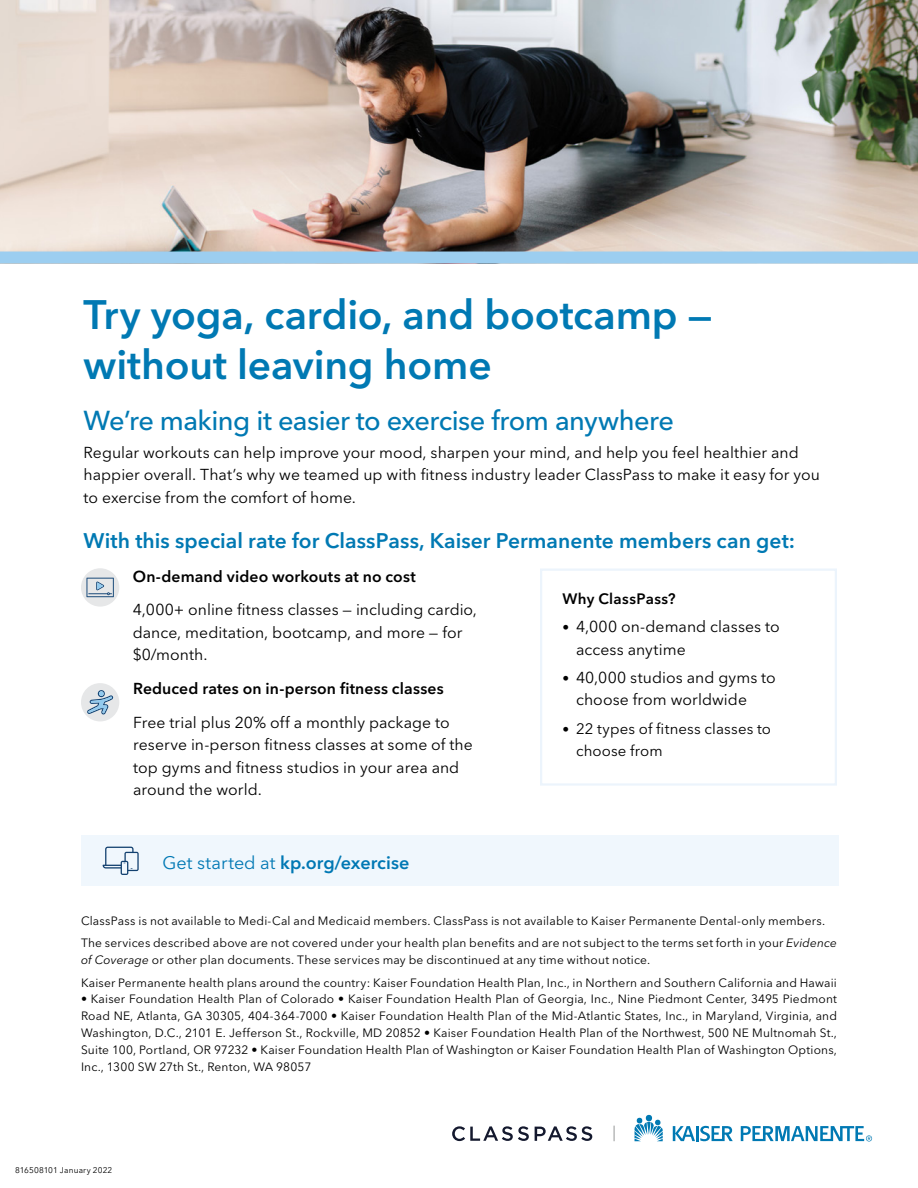
<style>
.page{position:relative;width:918px;height:1188px;background:#fff}
.page>*{position:absolute;margin:0;border:0;box-sizing:border-box;transform-origin:0 0}
.t1{font:600 40.8px/50.7px "Avenir Next LT Pro";letter-spacing:-.005em;color:#0079b3}
.t2{font:500 27.15px "Avenir Next LT Pro";letter-spacing:-.02em;color:#0079b3}
.t3{font:600 21px "Avenir Next LT Pro";color:#0079b3}
.KP_Body{font:600 18px "Avenir Next LT Pro";letter-spacing:.005em;color:#0078b4}
.KP_Body-2{font:15.75px/22.5px "Avenir Next LT Pro";letter-spacing:.005em;color:#000}
.t4{font:600 15.75px "Avenir Next LT Pro";letter-spacing:.01em;color:#000}
.t5{font:15px/22.5px "Avenir Next LT Pro";letter-spacing:.01em;color:#000}
.t6{font:600 15px "Avenir Next LT Pro";letter-spacing:.025em;color:#000}
.KP_Body-3{font:12px/16.8px "Avenir Next LT Pro";letter-spacing:.015em;color:#000}
.t7{font:8.25px "Avenir Next LT Pro";letter-spacing:.02em;color:#000}
.s1{font-size:13.5px}
.s2{font-weight:400}
.s3{font-style:italic}
</style>
<div class="page">
<div style="left:540px;top:568px;width:297px;height:218px;border:2px solid #ecf4fc"></div>
<img style="left:0;top:0;width:918px;height:252px">
<div style="left:0;top:252px;width:918px;height:12px;background:#9ccef0"></div>
<div style="left:81px;top:568px;width:38px;height:39px;background:#e6e7e8;border-radius:50%"></div>
<svg style="left:86px;top:578px;width:28px;height:19px"></svg>
<div style="left:81px;top:683px;width:38px;height:38px;background:#e6e7e8;border-radius:50%"></div>
<svg style="left:87px;top:690px;width:26px;height:24px"></svg>
<svg style="left:614px;top:1126px;width:1px;height:15px"></svg>
<div style="left:82px;top:835px;width:757px;height:51px;background:#f0f7fd"></div>
<svg style="left:103px;top:847px;width:36px;height:28px"></svg>
<svg style="left:452px;top:1126px;width:140px;height:15px"></svg>
<svg style="left:634px;top:1115px;width:29px;height:26px"></svg>
<svg style="left:673px;top:1126px;width:60px;height:15px"></svg>
<svg style="left:741px;top:1126px;width:131px;height:16px"></svg>
<h1 class="t1" style="left:84px;top:289px;width:630px">Try yoga, cardio, and bootcamp — without leaving home</h1>
<h2 class="t2" style="left:84px;top:404px;width:592px">We’re making it easier to exercise from anywhere</h2>
<p class="KP_Body-2" style="left:84px;top:441px;width:738px">Regular workouts can help improve your mood, sharpen your mind, and help you feel healthier and happier overall. That’s why we teamed up with fitness industry leader ClassPass to make it easy for you to exercise from the comfort of home.</p>
<h2 class="t3" style="left:84px;top:528px;width:713px">With this special rate for ClassPass, Kaiser Permanente members can get:</h2>
<h3 class="t4" style="left:133px;top:567px;width:285px">On-demand video workouts at no cost</h3>
<p class="KP_Body-2" style="left:133px;top:599px;width:346px">4,000+ online fitness classes — including cardio, dance, meditation, bootcamp, and more — for $0/month.</p>
<h3 class="t4" style="left:133px;top:679px;width:312px">Reduced rates on in-person fitness classes</h3>
<p class="KP_Body-2" style="left:133px;top:711px;width:341px">Free trial plus 20% off a monthly package to reserve in-person fitness classes at some of the top gyms and fitness studios in your area and around the world.</p>
<h3 class="t6" style="left:562px;top:590px;width:115px">Why ClassPass?</h3>
<p class="KP_Body-2" style="left:576px;top:616px;width:205px;text-indent:-14px"><span class="s1">•</span> 4,000 on-demand classes to access anytime</p>
<p class="KP_Body-2" style="left:576px;top:666px;width:201px;text-indent:-14px"><span class="s1">•</span> 40,000 studios and gyms to choose from worldwide</p>
<p class="t5" style="left:576px;top:717px;width:197px;text-indent:-14px"><span class="s1">•</span> 22 types of fitness classes to choose from</p>
<p class="KP_Body" style="left:163px;top:851px;width:248px"><span class="s2">Get started at</span> kp.org/exercise</p>
<p class="KP_Body-3" style="left:81px;top:912px;width:746px">ClassPass is not available to Medi-Cal and Medicaid members. ClassPass is not available to Kaiser Permanente Dental-only members.</p>
<p class="KP_Body-3" style="left:81px;top:935px;width:757px">The services described above are not covered under your health plan benefits and are not subject to the terms set forth in your <span class="s3">Evidence of Coverage</span> or other plan documents. These services may be discontinued at any time without notice.</p>
<p class="KP_Body-3" style="left:81px;top:974px;width:757px">Kaiser Permanente health plans around the country: Kaiser Foundation Health Plan, Inc., in Northern and Southern California and Hawaii</p>
<p class="KP_Body-3" style="left:81px;top:991px;width:758px;text-align:justify">• Kaiser Foundation Health Plan of Colorado • Kaiser Foundation Health Plan of Georgia, Inc., Nine Piedmont Center, 3495 Piedmont Road NE, Atlanta, GA 30305, 404-364-7000 • Kaiser Foundation Health Plan of the Mid-Atlantic States, Inc., in Maryland, Virginia, and Washington, D.C., 2101 E. Jefferson St., Rockville, MD 20852 • Kaiser Foundation Health Plan of the Northwest, 500 NE Multnomah St., Suite 100, Portland, OR 97232 • Kaiser Foundation Health Plan of Washington or Kaiser Foundation Health Plan of Washington Options, Inc., 1300 SW 27th St., Renton, WA 98057</p>
<p class="t7" style="left:15px;top:1165px;width:99px">816508101 January 2022</p>
</div>
